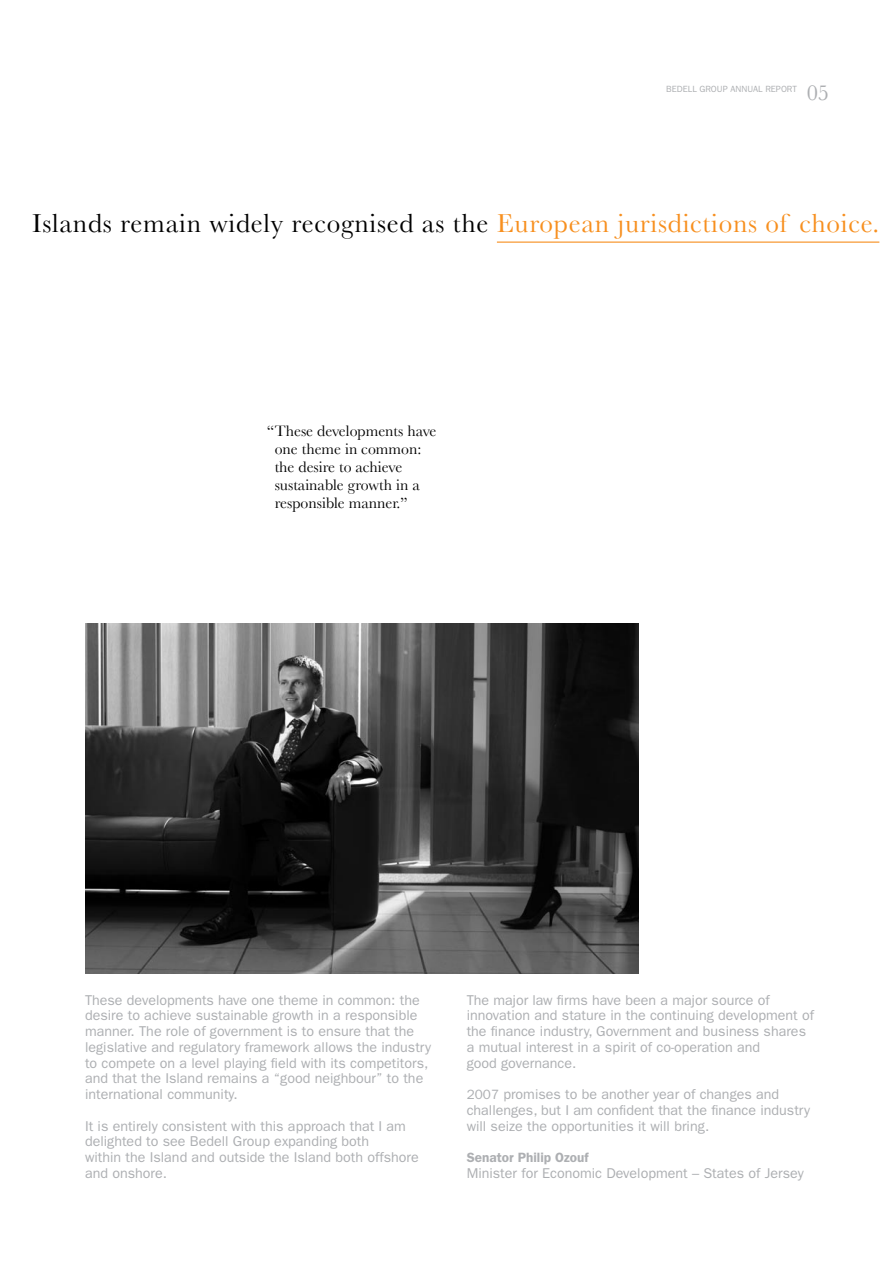
<style>
.page{position:relative;width:893px;height:1263px;background:#fff}
.page>*{position:absolute;margin:0;border:0;box-sizing:border-box;transform-origin:0 0}
.t1{font:27.15px "Baskerville";letter-spacing:.025em;color:#000}
.t2{font:22.5px "Baskerville";color:#adafb2}
.t3{font:15.75px/18px "Baskerville";color:#000}
.t4{font:14.25px/15.8px "Franklin Gothic";color:#adafb2}
.t5{font:600 13.5px "Franklin Gothic";color:#adafb2}
.t6{font:9px "Franklin Gothic";color:#adafb2}
.s1{color:#f78f1e}
.s2{font-size:13.5px}
</style>
<div class="page">
<img style="left:85px;top:624px;width:553px;height:349px">
<hr style="left:497px;top:242px;width:382px;height:1px;background:#f78f1e">
<p class="t6" style="left:666px;top:84px;width:132px">BEDELL GROUP ANNUAL REPORT</p>
<h2 class="t2" style="left:807px;top:80px;width:24px">05</h2>
<h1 class="t1" style="left:32px;top:207px;width:849px">Islands remain widely recognised as the <span class="s1">European jurisdictions of choice.</span></h1>
<p class="t3" style="left:275px;top:422px;width:163px;text-indent:-8px">“These developments have one theme in common: the desire to achieve sustainable growth in a responsible manner.”</p>
<p class="t4" style="left:85px;top:992px;width:348px">These developments have one theme in common: the desire to achieve sustainable growth in a responsible manner. The role of government is to ensure that the legislative and regulatory framework allows the industry to compete on a level playing field with its competitors, and that the Island remains a “good neighbour” to the international community.</p>
<p class="t4" style="left:85px;top:1118px;width:335px">It is entirely consistent with this approach that I am delighted to see Bedell Group expanding both<br>within the Island and outside the Island both offshore and onshore.</p>
<p class="t4" style="left:467px;top:992px;width:349px">The major law firms have been a major source of innovation and stature in the continuing development of the finance industry, Government and business shares a mutual interest in a spirit of co-operation and<br>good governance.</p>
<p class="t4" style="left:467px;top:1086px;width:345px"><span class="s2">2007</span> promises to be another year of changes and challenges, but I am confident that the finance industry will seize the opportunities it will bring.</p>
<p class="t5" style="left:467px;top:1149px;width:123px">Senator Philip Ozouf</p>
<p class="t4" style="left:467px;top:1165px;width:338px">Minister for Economic Development – States of Jersey</p>
</div>
